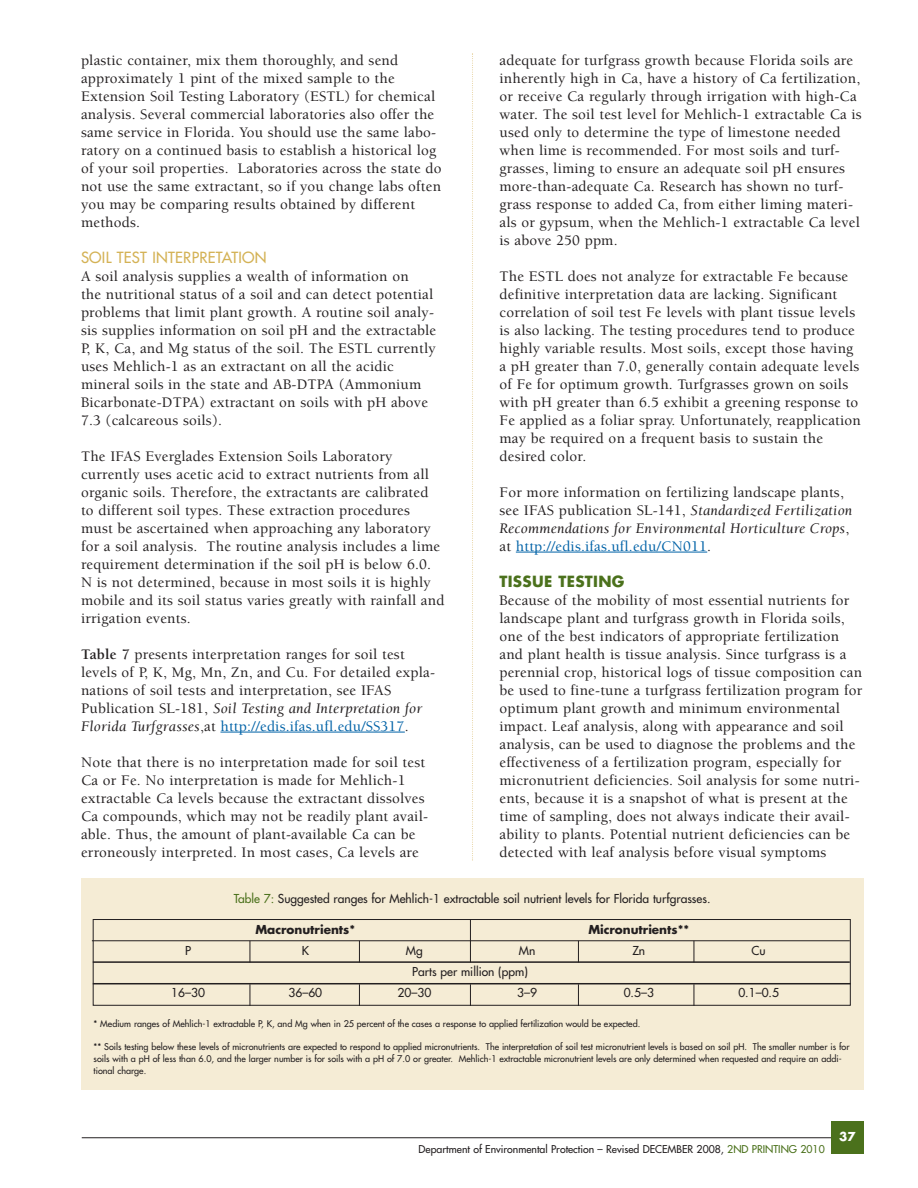
<style>
.page{position:relative;width:918px;height:1188px;background:#fff}
.page>*{position:absolute;margin:0;border:0;box-sizing:border-box;transform-origin:0 0}
.t1{font:500 15px/18px "Berkeley";letter-spacing:.015em;color:#231f20}
.t2{font:15px "Futura";letter-spacing:.015em;color:#d4b255}
.t3{font:700 15px "Futura";letter-spacing:.02em;color:#4b711c}
.t4{font:12px "Futura";color:#231f20}
.t5{font:700 12px "Futura";color:#231f20}
.t6{font:700 12px "Futura";color:#fff}
.t7{font:10.5px "Futura";color:#231f20}
.t8{font:9px/12px "Futura";color:#231f20}
.s1{font-weight:700}
.s2{font-weight:400;font-style:italic}
.s3{color:#0062a7}
.s4{color:#4b711c}
</style>
<div class="page">
<hr style="left:82px;top:1137px;width:761px;height:1px;background:#231f20">
<div style="left:832px;top:1121px;width:32px;height:33px;background:#4b711c"></div>
<hr style="left:220px;top:732px;width:185px;height:1px;background:#0062a7">
<hr style="left:516px;top:552px;width:191px;height:1px;background:#0062a7">
<svg style="left:472px;top:53px;width:1px;height:807px"></svg>
<div style="left:81px;top:878px;width:783px;height:212px;background:#f5ecd5"></div>
<div style="left:93px;top:919px;width:758px;height:87px;border:1px solid #231f20"></div>
<hr style="left:92px;top:940px;width:758px;height:1px;background:#231f20">
<hr style="left:93px;top:961px;width:757px;height:2px;background:#231f20">
<hr style="left:93px;top:983px;width:758px;height:1px;background:#231f20">
<svg style="left:250px;top:941px;width:1px;height:21px"></svg>
<svg style="left:250px;top:984px;width:1px;height:22px"></svg>
<svg style="left:359px;top:941px;width:1px;height:20px"></svg>
<svg style="left:359px;top:984px;width:1px;height:22px"></svg>
<hr style="left:470px;top:919px;width:1px;height:43px;background:#231f20">
<svg style="left:470px;top:984px;width:1px;height:22px"></svg>
<svg style="left:578px;top:941px;width:1px;height:20px"></svg>
<svg style="left:578px;top:984px;width:1px;height:22px"></svg>
<svg style="left:694px;top:941px;width:1px;height:21px"></svg>
<svg style="left:694px;top:984px;width:1px;height:22px"></svg>
<p class="t1" style="left:81px;top:52px;width:362px">plastic container, mix them thoroughly, and send approximately 1 pint of the mixed sample to the Extension Soil Testing Laboratory (ESTL) for chemical analysis. Several commercial laboratories also offer the same service in Florida. You should use the same labo&shy;ratory on a continued basis to establish a historical log of your soil properties. Laboratories across the state do not use the same extractant, so if you change labs often you may be comparing results obtained by different methods.</p>
<p class="t2" style="left:81px;top:250px;width:187px">SOIL TEST INTERPRETATION</p>
<p class="t1" style="left:81px;top:268px;width:357px">A soil analysis supplies a wealth of information on<br>the nutritional status of a soil and can detect potential problems that limit plant growth. A routine soil analy&shy;sis supplies information on soil pH and the extractable P, K, Ca, and Mg status of the soil. The ESTL currently uses Mehlich-1 as an extractant on all the acidic mineral soils in the state and AB-DTPA (Ammonium Bicarbonate-DTPA) extractant on soils with pH above 7.3 (calcareous soils).</p>
<p class="t1" style="left:81px;top:448px;width:365px">The IFAS Everglades Extension Soils Laboratory currently uses acetic acid to extract nutrients from all organic soils. Therefore, the extractants are calibrated to different soil types. These extraction procedures must be ascertained when approaching any laboratory for a soil analysis. The routine analysis includes a lime requirement determination if the soil pH is below 6.0.<br>N is not determined, because in most soils it is highly mobile and its soil status varies greatly with rainfall and irrigation events.</p>
<p class="t1" style="left:81px;top:646px;width:356px"><span class="s1">Table 7</span> presents interpretation ranges for soil test levels of P, K, Mg, Mn, Zn, and Cu. For detailed expla&shy;nations of soil tests and interpretation, see IFAS Publication SL-181, <span class="s2">Soil Testing and Interpretation for Florida Turfgrasses</span>,at <span class="s3">http://edis.ifas.ufl.edu/SS317</span>.</p>
<p class="t1" style="left:81px;top:754px;width:349px">Note that there is no interpretation made for soil test Ca or Fe. No interpretation is made for Mehlich-1 extractable Ca levels because the extractant dissolves Ca compounds, which may not be readily plant avail&shy;able. Thus, the amount of plant-available Ca can be erroneously interpreted. In most cases, Ca levels are</p>
<p class="t1" style="left:500px;top:52px;width:364px">adequate for turfgrass growth because Florida soils are inherently high in Ca, have a history of Ca fertilization, or receive Ca regularly through irrigation with high-Ca water. The soil test level for Mehlich-1 extractable Ca is used only to determine the type of limestone needed when lime is recommended. For most soils and turf&shy;grasses, liming to ensure an adequate soil pH ensures more-than-adequate Ca. Research has shown no turf&shy;grass response to added Ca, from either liming materi&shy;als or gypsum, when the Mehlich-1 extractable Ca level is above 250 ppm.</p>
<p class="t1" style="left:500px;top:268px;width:363px">The ESTL does not analyze for extractable Fe because definitive interpretation data are lacking. Significant correlation of soil test Fe levels with plant tissue levels is also lacking. The testing procedures tend to produce highly variable results. Most soils, except those having a pH greater than 7.0, generally contain adequate levels of Fe for optimum growth. Turfgrasses grown on soils with pH greater than 6.5 exhibit a greening response to Fe applied as a foliar spray. Unfortunately, reapplication may be required on a frequent basis to sustain the desired color.</p>
<p class="t1" style="left:499px;top:484px;width:354px">For more information on fertilizing landscape plants, see IFAS publication SL-141, <span class="s2">Standardized Fertilization Recommendations for Environmental Horticulture Crops</span>, at <span class="s3">http://edis.ifas.ufl.edu/CN011</span>.</p>
<p class="t3" style="left:499px;top:574px;width:126px">TISSUE TESTING</p>
<p class="t1" style="left:499px;top:592px;width:364px">Because of the mobility of most essential nutrients for landscape plant and turfgrass growth in Florida soils, one of the best indicators of appropriate fertilization and plant health is tissue analysis. Since turfgrass is a perennial crop, historical logs of tissue composition can be used to fine-tune a turfgrass fertilization program for optimum plant growth and minimum environmental impact. Leaf analysis, along with appearance and soil analysis, can be used to diagnose the problems and the effectiveness of a fertilization program, especially for micronutrient deficiencies. Soil analysis for some nutri&shy;ents, because it is a snapshot of what is present at the time of sampling, does not always indicate their avail&shy;ability to plants. Potential nutrient deficiencies can be detected with leaf analysis before visual symptoms</p>
<p class="t4" style="left:234px;top:892px;width:478px"><span class="s4">Table 7:</span> Suggested ranges for Mehlich-1 extractable soil nutrient levels for Florida turfgrasses.</p>
<p class="t5" style="left:256px;top:924px;width:101px">Macronutrients*</p>
<p class="t5" style="left:588px;top:924px;width:102px">Micronutrients**</p>
<p class="t4" style="left:185px;top:945px;width:7px">P</p>
<p class="t4" style="left:302px;top:945px;width:9px">K</p>
<p class="t4" style="left:406px;top:945px;width:18px">Mg</p>
<p class="t4" style="left:519px;top:945px;width:18px">Mn</p>
<p class="t4" style="left:632px;top:945px;width:14px">Zn</p>
<p class="t4" style="left:752px;top:945px;width:16px">Cu</p>
<p class="t4" style="left:412px;top:966px;width:117px">Parts per million (ppm)</p>
<p class="t4" style="left:171px;top:987px;width:35px">16–30</p>
<p class="t4" style="left:288px;top:987px;width:35px">36–60</p>
<p class="t4" style="left:398px;top:987px;width:35px">20–30</p>
<p class="t4" style="left:517px;top:987px;width:21px">3–9</p>
<p class="t4" style="left:624px;top:987px;width:32px">0.5–3</p>
<p class="t4" style="left:738px;top:987px;width:42px">0.1–0.5</p>
<p class="t8" style="left:94px;top:1018px;width:548px">* Medium ranges of Mehlich-1 extractable P, K, and Mg when in 25 percent of the cases a response to applied fertilization would be expected.</p>
<p class="t8" style="left:94px;top:1041px;width:757px">** Soils testing below these levels of micronutrients are expected to respond to applied micronutrients. The interpretation of soil test micronutrient levels is based on soil pH. The smaller number is for soils with a pH of less than 6.0, and the larger number is for soils with a pH of 7.0 or greater. Mehlich-1 extractable micronutrient levels are only determined when requested and require an addi&shy;tional charge.</p>
<p class="t7" style="left:419px;top:1144px;width:408px">Department of Environmental Protection – Revised DECEMBER 2008, <span class="s4">2ND PRINTING 2010</span></p>
<p class="t6" style="left:839px;top:1131px;width:18px">37</p>
</div>
